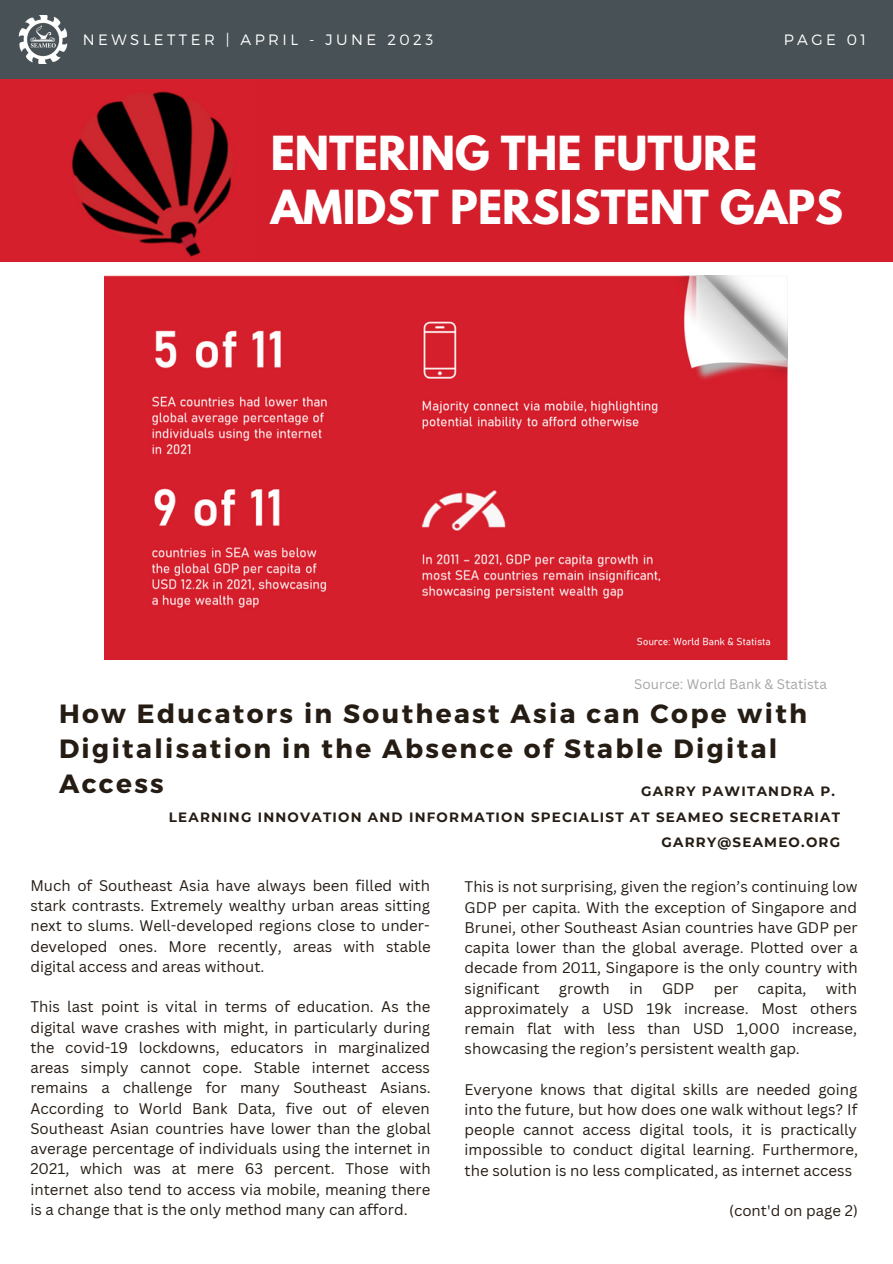
<style>
.page{position:relative;width:893px;height:1264px;background:#fff}
.page>*{position:absolute;margin:0;border:0;box-sizing:border-box;transform-origin:0 0}
.t1{font:700 41.55px/54px "League Spartan";color:#fff}
.t2{font:700 26.4px/34.8px "Montserrat";letter-spacing:.09em;color:#251c14}
.t3{font:15px/20.2px "Canva Sans";color:#251c14;text-align:justify}
.t4{font:300 15px "Montserrat";letter-spacing:.23em;color:#fff}
.t5{font:700 13.5px "Montserrat";letter-spacing:.09em;color:#251c14}
.t6{font:13.5px "Canva Sans";color:#a6a6a6}
</style>
<div class="page">
<div style="left:0;top:0;width:892px;height:80px;background:#485155"></div>
<div style="left:0;top:80px;width:892px;height:182px;background:#d51e2c"></div>
<img style="left:71px;top:91px;width:161px;height:166px">
<img style="left:18px;top:15px;width:50px;height:49px">
<img style="left:105px;top:275px;width:682px;height:384px">
<p class="t4" style="left:83px;top:30px;width:352px">NEWSLETTER | APRIL - JUNE 2023</p>
<p class="t4" style="left:783px;top:30px;width:84px">PAGE 01</p>
<p class="t1" style="left:271px;top:131px;width:573px">ENTERING THE FUTURE<br>AMIDST PERSISTENT GAPS</p>
<p class="t6" style="left:634px;top:674px;width:194px">Source: World Bank &amp; Statista</p>
<p class="t2" style="left:59px;top:694px;width:749px">How Educators in Southeast Asia can Cope with<br>Digitalisation in the Absence of Stable Digital<br>Access</p>
<p class="t5" style="left:641px;top:782px;width:195px">GARRY PAWITANDRA P.</p>
<p class="t5" style="left:169px;top:808px;width:672px">LEARNING INNOVATION AND INFORMATION SPECIALIST AT SEAMEO SECRETARIAT</p>
<p class="t5" style="left:661px;top:834px;width:180px">GARRY@SEAMEO.ORG</p>
<p class="t3" style="left:30px;top:875px;width:402px">Much of Southeast Asia have always been filled with stark contrasts. Extremely wealthy urban areas sitting next to slums. Well-developed regions close to under&shy;developed ones. More recently, areas with stable digital access and areas without.</p>
<p class="t3" style="left:30px;top:996px;width:402px">This last point is vital in terms of education. As the digital wave crashes with might, in particularly during the covid-19 lockdowns, educators in marginalized areas simply cannot cope. Stable internet access remains a challenge for many Southeast Asians.<br>According to World Bank Data, five out of eleven Southeast Asian countries have lower than the global average percentage of individuals using the internet in 2021, which was at mere 63 percent. Those with internet also tend to access via mobile, meaning there is a change that is the only method many can afford.</p>
<p class="t3" style="left:464px;top:876px;width:395px">This is not surprising, given the region’s continuing low GDP per capita. With the exception of Singapore and Brunei, other Southeast Asian countries have GDP per capita lower than the global average. Plotted over a decade from 2011, Singapore is the only country with significant</p>
<p class="t3" style="left:464px;top:977px;width:394px;text-indent:361px">with approximately a USD 19k increase. Most others remain flat with less than USD 1,000 increase, showcasing the region’s persistent wealth gap.</p>
<p class="t3" style="left:464px;top:1078px;width:395px">Everyone knows that digital skills are needed going into the future, but how does one walk without legs? If people cannot access digital tools, it is practically impossible to conduct digital learning. Furthermore, the solution is no less complicated, as internet access</p>
<p class="t3" style="left:729px;top:1200px;width:130px">(cont'd on page 2)</p>
<p class="t3" style="left:559px;top:977px;width:52px">growth</p>
<p class="t3" style="left:629px;top:977px;width:15px">in</p>
<p class="t3" style="left:662px;top:977px;width:34px">GDP</p>
<p class="t3" style="left:713px;top:977px;width:26px">per</p>
<p class="t3" style="left:757px;top:977px;width:50px">capita,</p>
</div>
